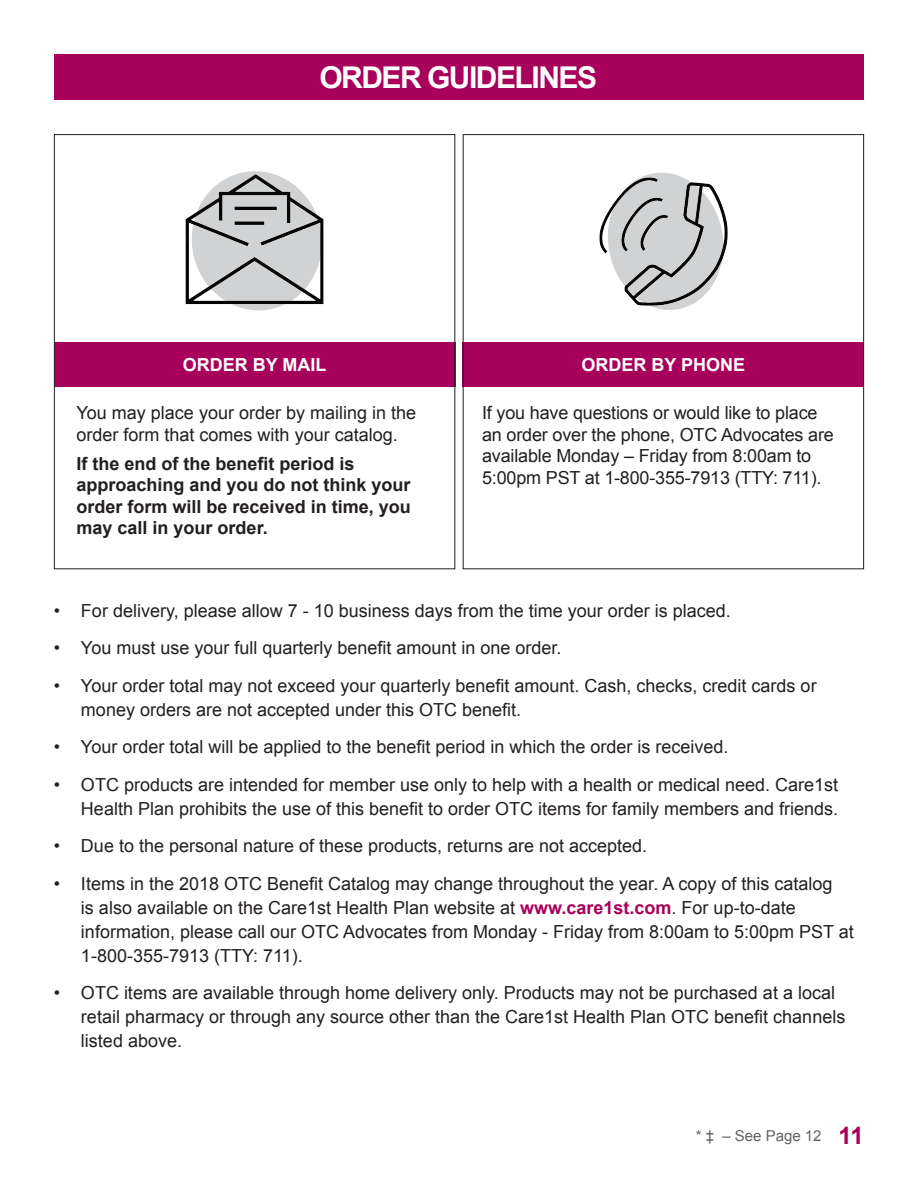
<style>
.page{position:relative;width:918px;height:1188px;background:#fff}
.page>*{position:absolute;margin:0;border:0;box-sizing:border-box;transform-origin:0 0}
.t1{font:700 30px "Arial";letter-spacing:-.05em;color:#fff}
.t2{font:18px/24px "Arial";color:#231f20}
.t3{font:700 18px/21.6px "Arial";color:#231f20}
.t4{font:700 18px "Arial";color:#fff}
.t5{font:15px "Arial";color:#636366}
.s1{font-weight:700;color:#a8015b}
.s2{font-weight:700;font-size:24px;color:#a8015b}
</style>
<div class="page">
<div style="left:54px;top:54px;width:810px;height:46px;background:#a8015b"></div>
<div style="left:54px;top:342px;width:401px;height:45px;background:#a8015b"></div>
<svg style="left:239px;top:307px;width:39px;height:4px"></svg>
<img style="left:185px;top:171px;width:139px;height:136px">
<div style="left:463px;top:342px;width:401px;height:45px;background:#a8015b"></div>
<img style="left:599px;top:174px;width:129px;height:134px">
<h1 class="t1" style="left:319px;top:57px;width:279px">ORDER GUIDELINES</h1>
<p class="t4" style="left:183px;top:353px;width:145px">ORDER BY MAIL</p>
<p class="t2" style="left:77px;top:402px;width:341px;line-height:21.6px">You may place your order by mailing in the order form that comes with your catalog.</p>
<p class="t3" style="left:77px;top:453px;width:336px">If the end of the benefit period is approaching and you do not think your order form will be received in time, you may call in your order.</p>
<p class="t4" style="left:582px;top:353px;width:165px">ORDER BY PHONE</p>
<p class="t2" style="left:482px;top:402px;width:353px;line-height:21.6px">If you have questions or would like to place an order over the phone, OTC Advocates are available Monday – Friday from 8:00am to 5:00pm PST at 1-800-355-7913 (TTY: 711).</p>
<p class="t2" style="left:54px;top:599px;width:678px">• For delivery, please allow 7 - 10 business days from the time your order is placed.</p>
<p class="t2" style="left:54px;top:636px;width:509px">• You must use your full quarterly benefit amount in one order.</p>
<p class="t2" style="left:81px;top:674px;width:737px;text-indent:-27px">• Your order total may not exceed your quarterly benefit amount. Cash, checks, credit cards or money orders are not accepted under this OTC benefit.</p>
<p class="t2" style="left:54px;top:735px;width:676px">• Your order total will be applied to the benefit period in which the order is received.</p>
<p class="t2" style="left:54px;top:773px;width:786px;text-align:right">• OTC products are intended for member use only to help with a health or medical need. Care1st<br>Health Plan prohibits the use of this benefit to order OTC items for family members and friends.</p>
<p class="t2" style="left:54px;top:834px;width:595px">• Due to the personal nature of these products, returns are not accepted.</p>
<p class="t2" style="left:81px;top:872px;width:775px;text-indent:-27px">• Items in the 2018 OTC Benefit Catalog may change throughout the year. A copy of this catalog<br>is also available on the Care1st Health Plan website at <span class="s1">www.care1st.com</span>. For up-to-date information, please call our OTC Advocates from Monday - Friday from 8:00am to 5:00pm PST at 1-800-355-7913 (TTY: 711).</p>
<p class="t2" style="left:81px;top:981px;width:766px;text-indent:-27px">• OTC items are available through home delivery only. Products may not be purchased at a local retail pharmacy or through any source other than the Care1st Health Plan OTC benefit channels listed above.</p>
<p class="t5" style="left:696px;top:1125px;width:170px">* ‡ – See Page 12 <span class="s2">11</span></p>
</div>
